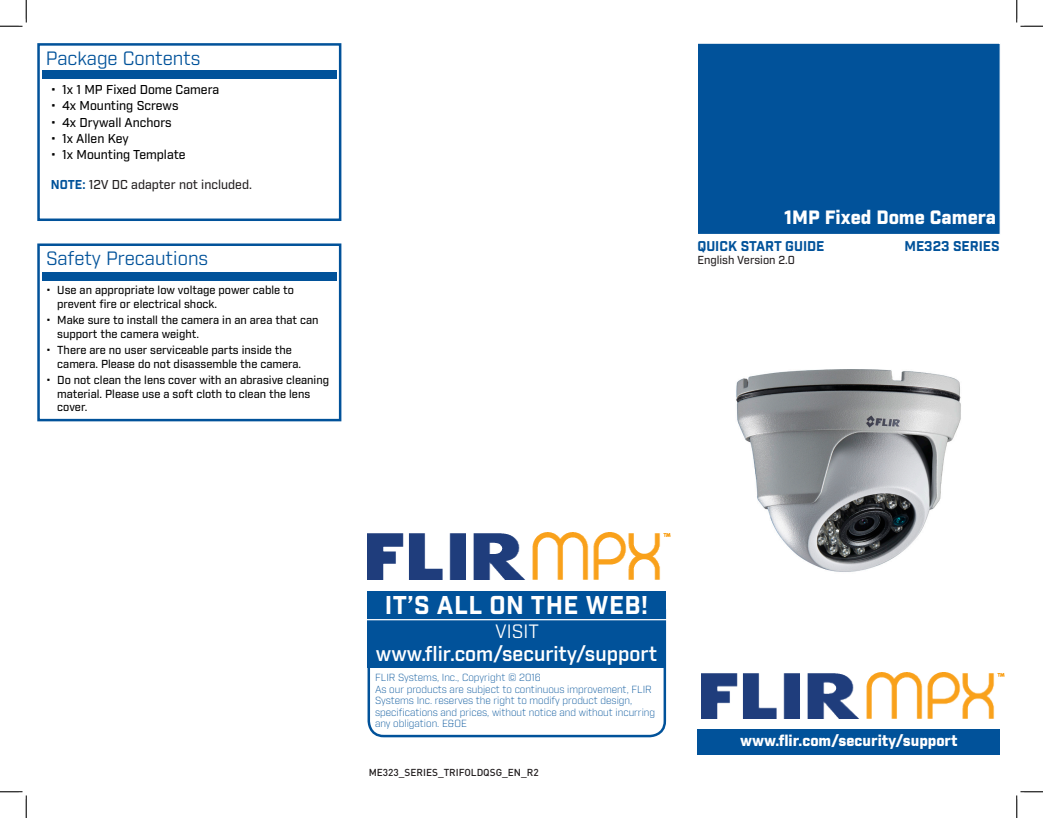
<style>
.page{position:relative;width:1043px;height:818px;background:#fff}
.page>*{position:absolute;margin:0;border:0;box-sizing:border-box;transform-origin:0 0}
.It_s_all_on_the_web{font:700 25px "Industry";letter-spacing:.02em;color:#fff}
.It_s_all_on_the_web-2{font:600 20px "Industry";color:#fff}
.Heading_1{font:18.75px "Industry";color:#01529a}
.t1{font:900 18.75px "Industry";color:#fff}
.Heading_1-2{font:18.75px "Industry";color:#fff}
.website-white{font:900 15px "Industry";color:#fff}
.QSG-cover{font:700 13.75px "Industry";color:#01529a}
.ModelNumber{font:700 13.75px "Industry";color:#01529a}
.t2{font:500 12.5px "Industry";color:#000}
.Body_Text{font:500 12.5px "Industry";color:#231f20}
.t3{font:500 11.25px/13.8px "Industry";color:#000}
.QSG-version{font:500 11.25px "Industry";color:#231f20}
.Fine_Print{font:300 10px/11.2px "Industry";color:#01529a}
.Contents{font:500 10px "DIN";color:#231f20}
.s1{font-weight:700;color:#01529a}
</style>
<div class="page">
<div style="left:37px;top:243px;width:304px;height:178px;border:2px solid #01529a"></div>
<div style="left:37px;top:43px;width:304px;height:178px;border:2px solid #01529a"></div>
<img style="left:701px;top:672px;width:303px;height:46px">
<img style="left:736px;top:369px;width:225px;height:203px">
<div style="left:696px;top:42px;width:304px;height:193px;background:#01529a;border:1px solid #fff"></div>
<div style="left:697px;top:728px;width:303px;height:26px;background:#01529a"></div>
<div style="left:367px;top:591px;width:299px;height:76px;background:#01529a"></div>
<div style="left:42px;top:70px;width:294px;height:9px;background:#01529a"></div>
<div style="left:367px;top:594px;width:299px;height:143px;border:2px solid #01529a;border-radius:15px"></div>
<div style="left:42px;top:272px;width:294px;height:9px;background:#01529a"></div>
<img style="left:368px;top:533px;width:303px;height:46px">
<hr style="left:363px;top:619px;width:305px;height:1px;background:#fff">
<svg style="left:0;top:0;width:27px;height:27px"></svg>
<svg style="left:0;top:791px;width:27px;height:27px"></svg>
<svg style="left:1016px;top:0;width:26px;height:27px"></svg>
<svg style="left:1016px;top:791px;width:26px;height:27px"></svg>
<p class="Heading_1" style="left:46px;top:47px;width:156px">Package Contents</p>
<p class="t2" style="left:51px;top:82px;width:170px">• 1x 1 MP Fixed Dome Camera</p>
<p class="t2" style="left:51px;top:98px;width:129px">• 4x Mounting Screws</p>
<p class="t2" style="left:51px;top:114px;width:122px">• 4x Drywall Anchors</p>
<p class="t2" style="left:51px;top:131px;width:79px">• 1x Allen Key</p>
<p class="t2" style="left:51px;top:147px;width:136px">• 1x Mounting Template</p>
<p class="Body_Text" style="left:51px;top:177px;width:203px"><span class="s1">NOTE:</span> 12V DC adapter not included.</p>
<p class="Heading_1" style="left:46px;top:247px;width:164px">Safety Precautions</p>
<p class="t3" style="left:57px;top:284px;width:238px;text-indent:-11px">• Use an appropriate low voltage power cable to prevent fire or electrical shock.</p>
<p class="t3" style="left:57px;top:313px;width:263px;text-indent:-11px">• Make sure to install the camera in an area that can support the camera weight.</p>
<p class="t3" style="left:57px;top:343px;width:245px;text-indent:-11px">• There are no user serviceable parts inside the camera. Please do not disassemble the camera.</p>
<p class="t3" style="left:57px;top:373px;width:273px;text-indent:-11px">• Do not clean the lens cover with an abrasive cleaning material. Please use a soft cloth to clean the lens cover.</p>
<p class="t1" style="left:784px;top:206px;width:213px">1MP Fixed Dome Camera</p>
<p class="QSG-cover" style="left:697px;top:237px;width:129px">QUICK START GUIDE</p>
<p class="ModelNumber" style="left:904px;top:237px;width:97px">ME323 SERIES</p>
<p class="QSG-version" style="left:697px;top:253px;width:99px">English Version 2.0</p>
<p class="It_s_all_on_the_web" style="left:385px;top:589px;width:265px">IT’S ALL ON THE WEB!</p>
<p class="Heading_1-2" style="left:495px;top:620px;width:45px">VISIT</p>
<p class="It_s_all_on_the_web-2" style="left:376px;top:642px;width:283px">www.flir.com/security/support</p>
<p class="Fine_Print" style="left:375px;top:671px;width:167px">FLIR Systems, Inc., Copyright © 2016</p>
<p class="Fine_Print" style="left:375px;top:684px;width:282px">As our products are subject to continuous improvement, FLIR Systems Inc. reserves the right to modify product design, specifications and prices, without notice and without incurring any obligation. E&amp;OE</p>
<p class="Contents" style="left:369px;top:766px;width:171px">ME323_SERIES_TRIFOLDQSG_EN_R2</p>
<p class="website-white" style="left:740px;top:731px;width:219px">www.flir.com/security/support</p>
</div>
